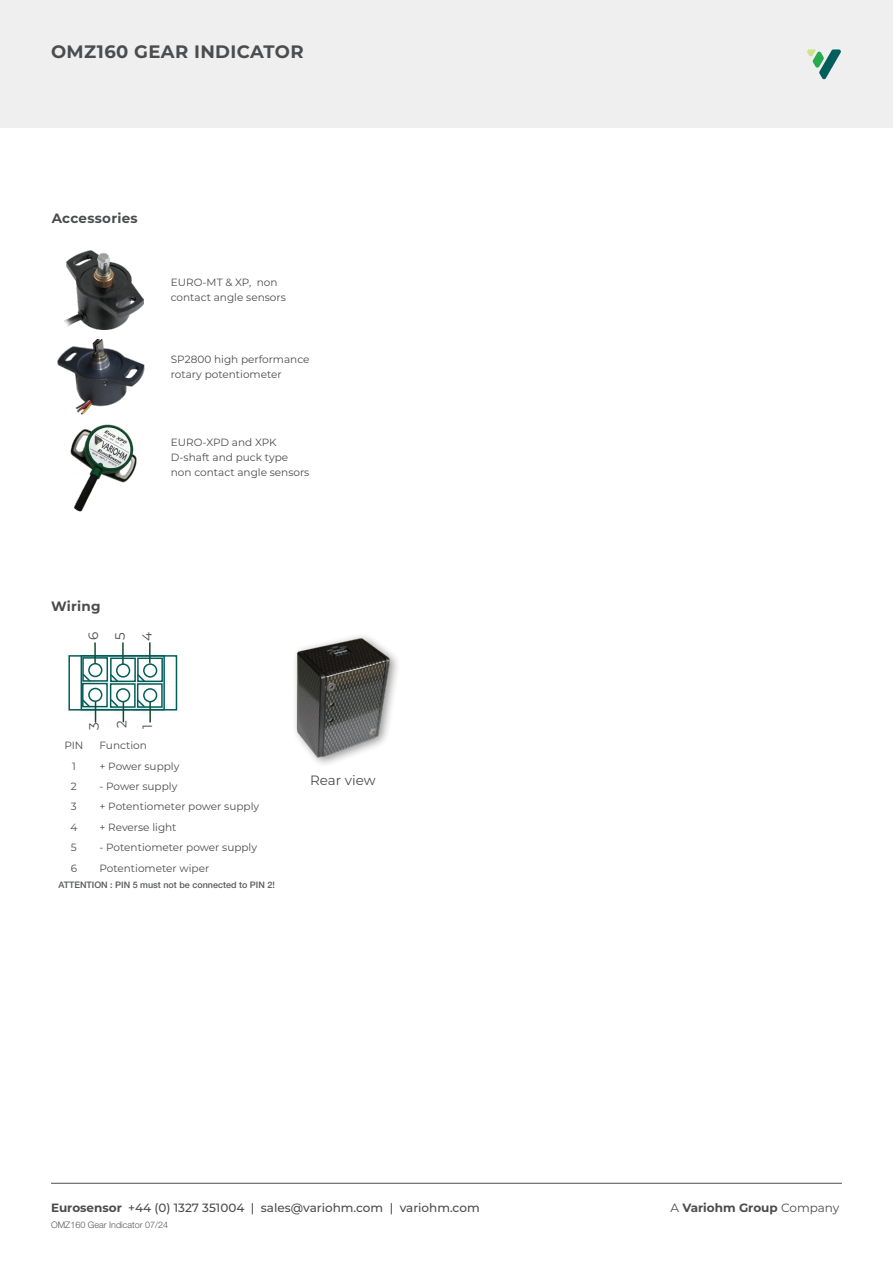
<style>
.page{position:relative;width:893px;height:1263px;background:#fff}
.page>*{position:absolute;margin:0;border:0;box-sizing:border-box;transform-origin:0 0}
.t1{font:700 18px "Montserrat";letter-spacing:.02em;color:#4b4c4d}
.t2{font:700 13.5px "Montserrat";letter-spacing:.02em;color:#4b4c4d}
.Headings_in_Green_Bar{font:13.5px "Montserrat";color:#4b4c4d}
.Body_text_tables{font:13.5px "Montserrat";color:#4b4c4d}
.t3{font:500 12px "Montserrat";color:#4b4c4d}
.t4{font:700 12px "Montserrat";color:#4b4c4d}
.Headings_in_Green_Bar-2{font:10.5px/15px "Montserrat";color:#4b4c4d}
.Body_text_tables-2{font:10.5px "Montserrat";color:#4b4c4d}
.Body_text_tables-3{font:500 9px "Helvetica Neue LT Pro";color:#57585a}
.t5{font:300 9px "Helvetica Neue LT Pro";color:#57585a}
.s1{font-weight:700}
.s2{font-weight:400}
</style>
<div class="page">
<div style="left:0;top:0;width:893px;height:128px;background:#efeff0"></div>
<hr style="left:51px;top:1183px;width:791px;height:1px;background:#4b4c4d">
<svg style="left:807px;top:49px;width:34px;height:31px"></svg>
<img style="left:65px;top:250px;width:78px;height:79px">
<img style="left:57px;top:340px;width:88px;height:72px">
<img style="left:70px;top:412px;width:67px;height:100px">
<div style="left:68px;top:655px;width:109px;height:55px;border:2px solid #025e5a"></div>
<div style="left:81px;top:655px;width:84px;height:55px;border:2px solid #025e5a"></div>
<div style="left:82px;top:657px;width:26px;height:25px;border:2px solid #025e5a"></div>
<div style="left:88px;top:663px;width:14px;height:14px;border:2px solid #025e5a;border-radius:50%"></div>
<div style="left:82px;top:683px;width:26px;height:24px;border:2px solid #025e5a"></div>
<hr style="left:94px;top:642px;width:2px;height:21px;background:#124c2c">
<hr style="left:122px;top:642px;width:2px;height:23px;background:#124c2c">
<hr style="left:149px;top:642px;width:2px;height:21px;background:#124c2c">
<hr style="left:149px;top:702px;width:2px;height:20px;background:#124c2c">
<div style="left:88px;top:688px;width:14px;height:14px;border:2px solid #025e5a;border-radius:50%"></div>
<div style="left:110px;top:657px;width:26px;height:25px;border:2px solid #025e5a"></div>
<div style="left:116px;top:663px;width:14px;height:15px;border:2px solid #025e5a;border-radius:50%"></div>
<div style="left:110px;top:683px;width:26px;height:25px;border:2px solid #025e5a"></div>
<div style="left:116px;top:688px;width:14px;height:14px;border:2px solid #025e5a;border-radius:50%"></div>
<div style="left:137px;top:657px;width:26px;height:25px;border:2px solid #025e5a"></div>
<div style="left:143px;top:663px;width:14px;height:15px;border:2px solid #025e5a;border-radius:50%"></div>
<div style="left:137px;top:683px;width:26px;height:25px;border:2px solid #025e5a"></div>
<div style="left:143px;top:688px;width:14px;height:14px;border:2px solid #025e5a;border-radius:50%"></div>
<div style="left:78px;top:669px;width:24px;height:24px;background:#231f20;opacity:.5"></div>
<svg style="left:81px;top:672px;width:11px;height:11px"></svg>
<div style="left:106px;top:669px;width:23px;height:24px;background:#231f20;opacity:.5"></div>
<svg style="left:109px;top:673px;width:11px;height:11px"></svg>
<div style="left:132px;top:669px;width:24px;height:24px;background:#231f20;opacity:.5"></div>
<svg style="left:136px;top:672px;width:11px;height:11px"></svg>
<div style="left:77px;top:695px;width:24px;height:23px;background:#231f20;opacity:.5"></div>
<svg style="left:81px;top:698px;width:15px;height:25px"></svg>
<div style="left:106px;top:694px;width:23px;height:24px;background:#231f20;opacity:.5"></div>
<svg style="left:109px;top:698px;width:15px;height:24px"></svg>
<div style="left:132px;top:695px;width:24px;height:23px;background:#231f20;opacity:.5"></div>
<svg style="left:136px;top:698px;width:11px;height:11px"></svg>
<div style="left:292px;top:633px;width:109px;height:136px;background:#231f20;opacity:.5"></div>
<img style="left:292px;top:633px;width:104px;height:125px">
<h1 class="t1" style="left:51px;top:39px;width:254px">OMZ160 GEAR INDICATOR</h1>
<p class="t2" style="left:52px;top:209px;width:87px">Accessories</p>
<p class="Headings_in_Green_Bar-2" style="left:171px;top:275px;width:117px">EURO-MT &amp; XP, non contact angle sensors</p>
<p class="Headings_in_Green_Bar-2" style="left:171px;top:352px;width:140px">SP2800 high performance rotary potentiometer</p>
<p class="Headings_in_Green_Bar-2" style="left:171px;top:435px;width:140px">EURO-XPD and XPK<br>D-shaft and puck type non contact angle sensors</p>
<p class="t2" style="left:51px;top:597px;width:51px">Wiring</p>
<p class="Body_text_tables" style="left:84px;top:640px;width:10px;rotate:-90deg">6</p>
<p class="Body_text_tables" style="left:111px;top:640px;width:9px;rotate:-90deg">5</p>
<p class="Body_text_tables" style="left:138px;top:641px;width:10px;rotate:-90deg">4</p>
<p class="Body_text_tables" style="left:85px;top:730px;width:9px;rotate:-90deg">3</p>
<p class="Body_text_tables" style="left:112px;top:728px;width:9px;rotate:-90deg">2</p>
<p class="Body_text_tables" style="left:138px;top:729px;width:6px;rotate:-90deg">1</p>
<p class="Body_text_tables-2" style="left:64px;top:738px;width:21px">PIN</p>
<p class="Body_text_tables-2" style="left:99px;top:738px;width:49px">Function</p>
<p class="Body_text_tables-2" style="left:72px;top:759px;width:5px">1</p>
<p class="Body_text_tables-2" style="left:99px;top:759px;width:81px">+ Power supply</p>
<p class="Body_text_tables-2" style="left:71px;top:779px;width:7px">2</p>
<p class="Body_text_tables-2" style="left:99px;top:779px;width:79px">- Power supply</p>
<p class="Body_text_tables-2" style="left:71px;top:799px;width:7px">3</p>
<p class="Body_text_tables-2" style="left:99px;top:799px;width:161px">+ Potentiometer power supply</p>
<p class="Body_text_tables-2" style="left:70px;top:820px;width:8px">4</p>
<p class="Body_text_tables-2" style="left:99px;top:820px;width:79px">+ Reverse light</p>
<p class="Body_text_tables-2" style="left:71px;top:840px;width:7px">5</p>
<p class="Body_text_tables-2" style="left:99px;top:840px;width:159px">- Potentiometer power supply</p>
<p class="Body_text_tables-2" style="left:71px;top:861px;width:8px">6</p>
<p class="Body_text_tables-2" style="left:99px;top:861px;width:111px">Potentiometer wiper</p>
<p class="Body_text_tables-3" style="left:59px;top:879px;width:218px">ATTENTION : PIN 5 must not be connected to PIN 2!</p>
<p class="Headings_in_Green_Bar" style="left:310px;top:771px;width:67px">Rear view</p>
<p class="t3" style="left:51px;top:1200px;width:430px"><span class="s1">Eurosensor</span> +44 (0) 1327 351004 | sales@variohm.com | variohm.com</p>
<p class="t4" style="left:670px;top:1199px;width:170px"><span class="s2">A</span> Variohm Group <span class="s2">Company</span></p>
<p class="t5" style="left:51px;top:1219px;width:119px">OMZ160 Gear Indicator 07/24</p>
</div>
